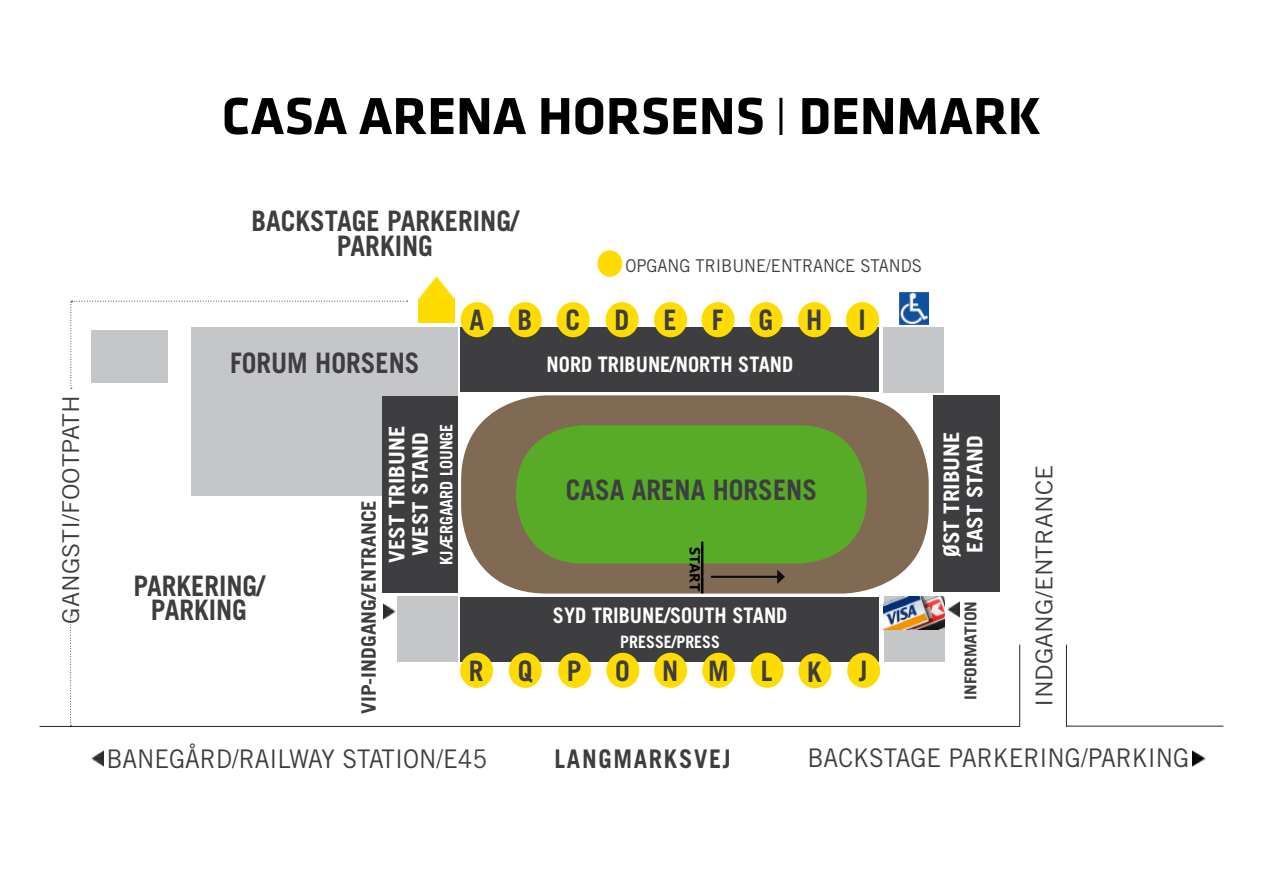
<style>
.page{position:relative;width:1263px;height:893px;background:#fff}
.page>*{position:absolute;margin:0;border:0;box-sizing:border-box;transform-origin:0 0}
.t1{font:700 54px "Klavika";color:#000}
.t2{font:700 28.2px/24.8px "Trade Gothic LT Std";color:#3e3d40;text-align:center;scale:.94 1}
.t3{font:700 28.2px "Trade Gothic LT Std";letter-spacing:1.27em;color:#3e3d40;scale:.94 1}
.t4{font:700 28.2px "Trade Gothic LT Std";letter-spacing:1.285em;color:#3e3d40;scale:.94 1}
.t5{font:25.65px "Trade Gothic LT Std";color:#3e3d40;scale:.94 1}
.t6{font:700 25.65px "Trade Gothic LT Std";letter-spacing:.07em;color:#3e3d40;scale:.94 1}
.t7{font:23.1px "Trade Gothic LT Std";color:#3e3d40;scale:1.07 1}
.t8{font:700 21.45px "Trade Gothic LT Std";color:#fff;scale:.94 1}
.t9{font:700 21.45px/23.1px "Trade Gothic LT Std";color:#fff;text-align:center;scale:1.07 1}
.t10{font:700 19.8px "Trade Gothic LT Std";color:#3e3d40;scale:1.07 1}
.t11{font:17.7px "Trade Gothic LT Std";color:#3e3d40;scale:.94 1}
.t12{font:700 17.1px "Trade Gothic LT Std";color:#fff;scale:.94 1}
.t13{font:700 16.35px "Trade Gothic LT Std";color:#3e3d40;scale:1.07 1}
.t14{font:700 14.55px "Microsoft Tai Le";color:#000}
</style>
<div class="page">
<div style="left:191px;top:328px;width:267px;height:168px;background:#c5c6c8"></div>
<div style="left:460px;top:327px;width:419px;height:65px;background:#3e3d40"></div>
<div style="left:460px;top:597px;width:419px;height:65px;background:#3e3d40"></div>
<div style="left:383px;top:396px;width:75px;height:197px;background:#3e3d40"></div>
<div style="left:397px;top:596px;width:61px;height:66px;background:#c5c6c8"></div>
<div style="left:884px;top:597px;width:61px;height:65px;background:#c5c6c8"></div>
<div style="left:460px;top:653px;width:33px;height:35px;background:#ffdc01;border-radius:50%"></div>
<div style="left:509px;top:653px;width:33px;height:35px;background:#ffdc01;border-radius:50%"></div>
<div style="left:558px;top:653px;width:33px;height:35px;background:#ffdc01;border-radius:50%"></div>
<div style="left:606px;top:653px;width:33px;height:35px;background:#ffdc01;border-radius:50%"></div>
<div style="left:654px;top:653px;width:33px;height:35px;background:#ffdc01;border-radius:50%"></div>
<div style="left:702px;top:653px;width:33px;height:35px;background:#ffdc01;border-radius:50%"></div>
<div style="left:751px;top:653px;width:32px;height:35px;background:#ffdc01;border-radius:50%"></div>
<div style="left:798px;top:653px;width:33px;height:35px;background:#ffdc01;border-radius:50%"></div>
<div style="left:847px;top:653px;width:33px;height:35px;background:#ffdc01;border-radius:50%"></div>
<div style="left:883px;top:327px;width:61px;height:65px;background:#c5c6c8"></div>
<div style="left:846px;top:302px;width:33px;height:35px;background:#ffdc01;border-radius:50%"></div>
<div style="left:509px;top:302px;width:33px;height:35px;background:#ffdc01;border-radius:50%"></div>
<div style="left:557px;top:302px;width:33px;height:35px;background:#ffdc01;border-radius:50%"></div>
<div style="left:605px;top:302px;width:34px;height:35px;background:#ffdc01;border-radius:50%"></div>
<div style="left:654px;top:302px;width:33px;height:35px;background:#ffdc01;border-radius:50%"></div>
<div style="left:701px;top:302px;width:34px;height:35px;background:#ffdc01;border-radius:50%"></div>
<div style="left:749px;top:302px;width:33px;height:35px;background:#ffdc01;border-radius:50%"></div>
<div style="left:798px;top:302px;width:33px;height:35px;background:#ffdc01;border-radius:50%"></div>
<div style="left:461px;top:302px;width:33px;height:35px;background:#ffdc01;border-radius:50%"></div>
<img style="left:899px;top:293px;width:30px;height:31px">
<img style="left:418px;top:277px;width:37px;height:45px">
<hr style="left:40px;top:726px;width:980px;height:1px;background:#282829">
<svg style="left:70px;top:615px;width:1px;height:111px"></svg>
<svg style="left:70px;top:301px;width:338px;height:88px"></svg>
<hr style="left:1019px;top:645px;width:1px;height:82px;background:#282829">
<hr style="left:1066px;top:645px;width:1px;height:82px;background:#282829">
<hr style="left:1066px;top:726px;width:157px;height:1px;background:#282829">
<img style="left:1193px;top:750px;width:12px;height:17px">
<img style="left:383px;top:603px;width:13px;height:17px">
<img style="left:947px;top:601px;width:13px;height:17px">
<img style="left:91px;top:750px;width:13px;height:17px">
<div style="left:933px;top:395px;width:66px;height:197px;background:#3e3d40"></div>
<img style="left:884px;top:597px;width:61px;height:33px">
<div style="left:597px;top:250px;width:25px;height:27px;background:#ffdc01;border-radius:50%"></div>
<div style="left:461px;top:395px;width:468px;height:199px;background:#816a53;border-radius:85px"></div>
<div style="left:516px;top:425px;width:351px;height:139px;background:#57ab27;border-radius:68px"></div>
<hr style="left:701px;top:542px;width:2px;height:51px;background:#000">
<hr style="left:711px;top:576px;width:68px;height:2px;background:#0e0b0c">
<svg style="left:777px;top:570px;width:8px;height:14px"></svg>
<hr style="left:779px;top:98px;width:3px;height:37px;background:#000">
<h1 class="t1" style="left:222px;top:77px;width:821px">CASA AreNA HORSENS DENMARK</h1>
<p class="t7" style="left:57px;top:624px;width:215px;rotate:-90deg">GANGSTI/FOOTPATH</p>
<p class="t2" style="left:251px;top:208px;width:286px">BACKSTAGE PARKERING/<br>PARKING</p>
<p class="t11" style="left:625px;top:255px;width:317px">OPGANG TRIBUNE/ENTRANCE STANDS</p>
<p class="t2" style="left:230px;top:350px;width:203px">FORUM HORSENS</p>
<p class="t4" style="left:469px;top:303px;width:377px">ABCDEFGH</p>
<p class="t2" style="left:858px;top:308px;width:9px">I</p>
<p class="t8" style="left:547px;top:351px;width:264px">NORD TRIBUNE/NORTH STAND</p>
<p class="t2" style="left:133px;top:573px;width:141px">PARKERING/<br>PARKING</p>
<p class="t10" style="left:356px;top:714px;width:202px;rotate:-90deg">VIP-INDGANG/ENTRANCE</p>
<p class="t9" style="left:385px;top:563px;width:130px;rotate:-90deg">VEST TRIBUNE<br>WEST STAND</p>
<p class="t12" style="left:436px;top:565px;width:151px;rotate:-90deg">KJÆRGAARD LOUNGE</p>
<p class="t2" style="left:566px;top:477px;width:269px">CASA ARENA HORSENS</p>
<p class="t14" style="left:703px;top:546px;width:46px;rotate:90deg">START</p>
<p class="t8" style="left:553px;top:602px;width:251px">SYD TRIBUNE/SOUTH STAND</p>
<p class="t12" style="left:620px;top:631px;width:108px">PRESSE/PRESS</p>
<p class="t3" style="left:469px;top:654px;width:377px">RQPONMLK</p>
<p class="t2" style="left:859px;top:658px;width:11px">J</p>
<p class="t9" style="left:940px;top:557px;width:119px;text-align:left;rotate:-90deg">ØST TRIBUNE<br>EAST STAND</p>
<p class="t13" style="left:960px;top:700px;width:94px;rotate:-90deg">INFORMATION</p>
<p class="t7" style="left:1030px;top:707px;width:227px;rotate:-90deg">INDGANG/ENTRANCE</p>
<p class="t5" style="left:106px;top:743px;width:407px">BANEGÅRD/RAILWAY STATION/E45</p>
<p class="t6" style="left:555px;top:743px;width:189px">LANGMARKSVEJ</p>
<p class="t5" style="left:807px;top:743px;width:408px">BACKSTAGE PARKERING/PARKING</p>
</div>
